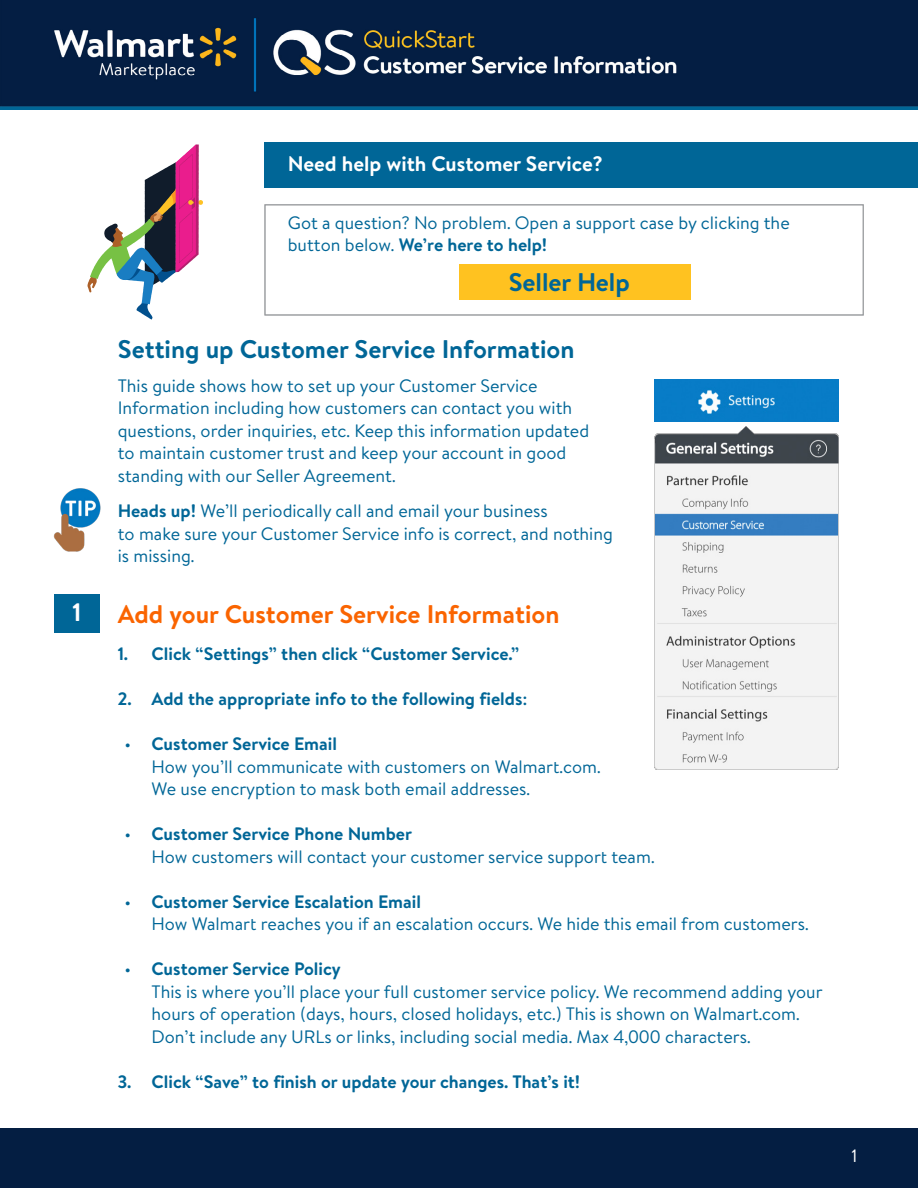
<style>
.page{position:relative;width:918px;height:1188px;background:#fff}
.page>*{position:absolute;margin:0;border:0;box-sizing:border-box;transform-origin:0 0}
.t1{font:700 25.5px "Bogle";color:#006697}
.t2{font:700 25.5px "Bogle";color:#fa6400}
.t3{font:700 25.2px "Bogle";color:#fff}
.t4{font:700 21px "Bogle";color:#fff}
.t5{font:18px/22.5px "Bogle";color:#006697}
.t6{font:700 18px "Bogle";color:#006697}
.t7{font:18px "Bogle";color:#fff}
.s1{font-weight:700}
</style>
<div class="page">
<img style="left:0;top:1px;width:918px;height:108px">
<div style="left:0;top:1128px;width:918px;height:60px;background:#041e42"></div>
<svg style="left:87px;top:144px;width:116px;height:176px"></svg>
<div style="left:265px;top:204px;width:599px;height:111px;border:1px solid #9d9fa2"></div>
<div style="left:459px;top:265px;width:231px;height:35px;background:#ffc220"></div>
<div style="left:265px;top:143px;width:653px;height:45px;background:#006697"></div>
<img style="left:655px;top:427px;width:184px;height:343px">
<div style="left:54px;top:594px;width:46px;height:39px;background:#006697"></div>
<img style="left:53px;top:488px;width:48px;height:64px">
<img style="left:655px;top:379px;width:183px;height:42px">
<p class="t4" style="left:288px;top:149px;width:317px">Need help with Customer Service?</p>
<p class="t5" style="left:288px;top:211px;width:503px">Got a question? No problem. Open a support case by clicking the button below. <span class="s1">We’re here to help!</span></p>
<h1 class="t1" style="left:509px;top:265px;width:123px">Seller Help</h1>
<h1 class="t1" style="left:118px;top:331px;width:458px">Setting up Customer Service Information</h1>
<p class="t5" style="left:118px;top:374px;width:473px">This guide shows how to set up your Customer Service Information including how customers can contact you with questions, order inquiries, etc. Keep this information updated to maintain customer trust and keep your account in good standing with our Seller Agreement.</p>
<p class="t5" style="left:118px;top:499px;width:497px"><span class="s1">Heads up!</span> We’ll periodically call and email your business<br>to make sure your Customer Service info is correct, and nothing is missing.</p>
<h2 class="t3" style="left:73px;top:595px;width:10px">1</h2>
<h1 class="t2" style="left:118px;top:596px;width:443px">Add your Customer Service Information</h1>
<p class="t6" style="left:118px;top:641px;width:403px">1. Click “Settings” then click “Customer Service.”</p>
<p class="t6" style="left:118px;top:686px;width:411px">2. Add the appropriate info to the following fields:</p>
<p class="t5" style="left:152px;top:732px;width:451px;text-indent:-27px">• <span class="s1">Customer Service Email<br></span>How you’ll communicate with customers on Walmart.com.<br>We use encryption to mask both email addresses.</p>
<p class="t5" style="left:152px;top:822px;width:505px;text-indent:-27px">• <span class="s1">Customer Service Phone Number<br></span>How customers will contact your customer service support team.</p>
<p class="t5" style="left:152px;top:889px;width:659px;text-indent:-27px">• <span class="s1">Customer Service Escalation Email<br></span>How Walmart reaches you if an escalation occurs. We hide this email from customers.</p>
<p class="t5" style="left:152px;top:957px;width:673px;text-indent:-27px">• <span class="s1">Customer Service Policy<br></span>This is where you’ll place your full customer service policy. We recommend adding your hours of operation (days, hours, closed holidays, etc.) This is shown on Walmart.com.<br>Don’t include any URLs or links, including social media. Max 4,000 characters.</p>
<p class="t6" style="left:118px;top:1069px;width:464px">3. Click “Save” to finish or update your changes. That’s it!</p>
<p class="t7" style="left:851px;top:1144px;width:7px">1</p>
</div>
